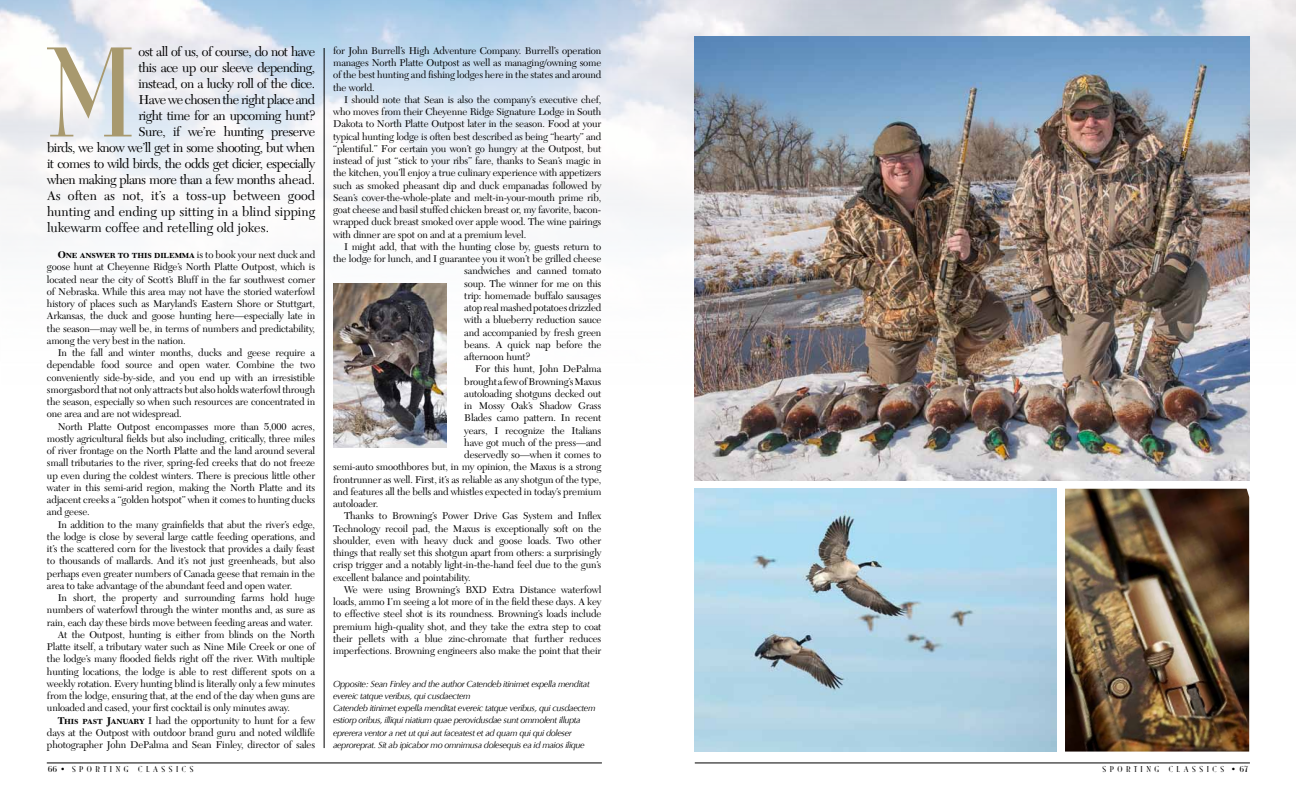
<style>
.page{position:relative;width:1296px;height:792px;background:#fff}
.page>*{position:absolute;margin:0;border:0;box-sizing:border-box;transform-origin:0 0}
.t1{font:133.4px "Mona Lisa Solid";color:#a8996e}
.t2{font:13.5px "New Caledonia";letter-spacing:-.04em;color:#000}
.t3{font:13.5px "New Caledonia";color:#000}
.t4{font:10.2px/12.2px "New Caledonia";letter-spacing:-.015em;color:#000;text-align:justify}
.t5{font:italic 9px/12.2px "Optima";letter-spacing:-.04em;color:#000}
.t6{font:9px "Mona Lisa Solid";letter-spacing:.4em;color:#000}
.s1{font-family:"New Caledonia Bold SC"}
.s2{font-size:12px}
</style>
<div class="page">
<img style="left:0;top:0;width:1296px;height:425px">
<hr style="left:47px;top:763px;width:555px;height:1px;background:#000">
<hr style="left:695px;top:763px;width:555px;height:1px;background:#000">
<img style="left:695px;top:36px;width:554px;height:445px">
<img style="left:695px;top:489px;width:362px;height:263px">
<img style="left:1065px;top:489px;width:184px;height:263px">
<img style="left:334px;top:283px;width:113px;height:164px">
<hr style="left:324px;top:48px;width:1px;height:700px;background:#000">
<h1 class="t1" style="left:47px;top:26px;width:89px">M</h1>
<h2 class="t2" style="left:139px;top:44px;width:178px">ost all of us, of course, do not have</h2>
<h2 class="t2" style="left:139px;top:60px;width:178px">this ace up our sleeve depending,</h2>
<h2 class="t2" style="left:139px;top:76px;width:178px">instead, on a lucky roll of the dice.</h2>
<h2 class="t2" style="left:139px;top:92px;width:178px">Have we chosen the right place and</h2>
<h2 class="t2" style="left:139px;top:108px;width:178px">right time for an upcoming hunt?</h2>
<h2 class="t2" style="left:139px;top:124px;width:178px">Sure, if we’re hunting preserve</h2>
<h2 class="t2" style="left:47px;top:140px;width:270px">birds, we know we’ll get in some shooting, but when</h2>
<h2 class="t2" style="left:47px;top:156px;width:270px">it comes to wild birds, the odds get dicier, especially</h2>
<h2 class="t2" style="left:47px;top:172px;width:270px">when making plans more than a few months ahead.</h2>
<h2 class="t3" style="left:47px;top:188px;width:270px">As often as not, it’s a toss-up between good</h2>
<h2 class="t3" style="left:47px;top:204px;width:270px">hunting and ending up sitting in a blind sipping</h2>
<h2 class="t3" style="left:47px;top:220px;width:224px">lukewarm coffee and retelling old jokes.</h2>
<p class="t4" style="left:47px;top:249px;width:270px;text-indent:11px"><span class="s1">One answer to this dilemma</span> is to book your next duck and goose hunt at Cheyenne Ridge’s North Platte Outpost, which is located near the city of Scott’s Bluff in the far southwest corner of Nebraska. While this area may not have the storied waterfowl history of places such as Maryland’s Eastern Shore or Stuttgart, Arkansas, the duck and goose hunting here—especially late in the season—may well be, in terms of numbers and predictability, among the very best in the nation.</p>
<p class="t4" style="left:47px;top:347px;width:270px;text-indent:11px">In the fall and winter months, ducks and geese require a dependable food source and open water. Combine the two conveniently side-by-side, and you end up with an irresistible smorgasbord that not only attracts but also holds waterfowl through the season, especially so when such resources are concentrated in one area and are not widespread.</p>
<p class="t4" style="left:47px;top:420px;width:270px;text-indent:11px">North Platte Outpost encompasses more than 5,000 acres, mostly agricultural fields but also including, critically, three miles of river frontage on the North Platte and the land around several small tributaries to the river, spring-fed creeks that do not freeze up even during the coldest winters. There is precious little other water in this semi-arid region, making the North Platte and its adjacent creeks a “golden hotspot” when it comes to hunting ducks and geese.</p>
<p class="t4" style="left:47px;top:518px;width:270px;text-indent:11px">In addition to the many grainfields that abut the river’s edge, the lodge is close by several large cattle feeding operations, and it’s the scattered corn for the livestock that provides a daily feast to thousands of mallards. And it’s not just greenheads, but also perhaps even greater numbers of Canada geese that remain in the area to take advantage of the abundant feed and open water.</p>
<p class="t4" style="left:58px;top:592px;width:259px">In short, the property and surrounding farms hold huge</p>
<p class="t4" style="left:47px;top:604px;width:270px">numbers of waterfowl through the winter months and, as sure as</p>
<p class="t4" style="left:47px;top:616px;width:267px">rain, each day these birds move between feeding areas and water.</p>
<p class="t4" style="left:58px;top:629px;width:259px">At the Outpost, hunting is either from blinds on the North</p>
<p class="t4" style="left:47px;top:641px;width:270px">Platte itself, a tributary water such as Nine Mile Creek or one of</p>
<p class="t4" style="left:47px;top:653px;width:270px">the lodge’s many flooded fields right off the river. With multiple</p>
<p class="t4" style="left:47px;top:665px;width:270px">hunting locations, the lodge is able to rest different spots on a</p>
<p class="t4" style="left:47px;top:678px;width:270px">weekly rotation. Every hunting blind is literally only a few minutes</p>
<p class="t4" style="left:47px;top:690px;width:270px">from the lodge, ensuring that, at the end of the day when guns are</p>
<p class="t4" style="left:47px;top:702px;width:244px">unloaded and cased, your first cocktail is only minutes away.</p>
<p class="t4" style="left:58px;top:714px;width:259px"><span class="s1">This past January</span> I had the opportunity to hunt for a few</p>
<p class="t4" style="left:47px;top:727px;width:270px">days at the Outpost with outdoor brand guru and noted wildlife</p>
<p class="t4" style="left:47px;top:739px;width:270px">photographer John DePalma and Sean Finley, director of sales</p>
<p class="t4" style="left:333px;top:45px;width:270px">for John Burrell’s High Adventure Company. Burrell’s operation manages North Platte Outpost as well as managing/owning some of the best hunting and fishing lodges here in the states and around the world.</p>
<p class="t4" style="left:333px;top:94px;width:270px;text-indent:11px">I should note that Sean is also the company’s executive chef, who moves from their Cheyenne Ridge Signature Lodge in South Dakota to North Platte Outpost later in the season. Food at your typical hunting lodge is often best described as being “hearty” and “plentiful.” For certain you won’t go hungry at the Outpost, but instead of just “stick to your ribs” fare, thanks to Sean’s magic in the kitchen, you’ll enjoy a true culinary experience with appetizers such as smoked pheasant dip and duck empanadas followed by Sean’s cover-the-whole-plate and melt-in-your-mouth prime rib, goat cheese and basil stuffed chicken breast or, my favorite, bacon&shy;wrapped duck breast smoked over apple wood. The wine pairings with dinner are spot on and at a premium level.</p>
<p class="t4" style="left:344px;top:241px;width:259px">I might add, that with the hunting close by, guests return to</p>
<p class="t4" style="left:333px;top:253px;width:270px">the lodge for lunch, and I guarantee you it won’t be grilled cheese</p>
<p class="t4" style="left:464px;top:265px;width:139px">sandwiches and canned tomato</p>
<p class="t4" style="left:464px;top:277px;width:139px">soup. The winner for me on this</p>
<p class="t4" style="left:464px;top:290px;width:139px">trip: homemade buffalo sausages</p>
<p class="t4" style="left:464px;top:302px;width:139px">atop real mashed potatoes drizzled</p>
<p class="t4" style="left:464px;top:314px;width:139px">with a blueberry reduction sauce</p>
<p class="t4" style="left:464px;top:326px;width:139px">and accompanied by fresh green</p>
<p class="t4" style="left:464px;top:339px;width:139px">beans. A quick nap before the</p>
<p class="t4" style="left:464px;top:351px;width:67px">afternoon hunt?</p>
<p class="t4" style="left:475px;top:363px;width:128px">For this hunt, John DePalma</p>
<p class="t4" style="left:464px;top:375px;width:139px">brought a few of Browning’s Maxus</p>
<p class="t4" style="left:464px;top:388px;width:139px">autoloading shotguns decked out</p>
<p class="t4" style="left:464px;top:400px;width:139px">in Mossy Oak’s Shadow Grass</p>
<p class="t4" style="left:464px;top:412px;width:139px">Blades camo pattern. In recent</p>
<p class="t4" style="left:464px;top:424px;width:139px">years, I recognize the Italians</p>
<p class="t4" style="left:464px;top:437px;width:139px">have got much of the press—and</p>
<p class="t4" style="left:464px;top:449px;width:139px">deservedly so—when it comes to</p>
<p class="t4" style="left:333px;top:461px;width:270px">semi-auto smoothbores but, in my opinion, the Maxus is a strong</p>
<p class="t4" style="left:333px;top:473px;width:270px">frontrunner as well. First, it’s as reliable as any shotgun of the type,</p>
<p class="t4" style="left:333px;top:486px;width:270px">and features all the bells and whistles expected in today’s premium</p>
<p class="t4" style="left:333px;top:498px;width:47px">autoloader.</p>
<p class="t4" style="left:344px;top:510px;width:259px">Thanks to Browning’s Power Drive Gas System and Inflex</p>
<p class="t4" style="left:333px;top:522px;width:270px">Technology recoil pad, the Maxus is exceptionally soft on the</p>
<p class="t4" style="left:333px;top:535px;width:270px">shoulder, even with heavy duck and goose loads. Two other</p>
<p class="t4" style="left:333px;top:547px;width:270px">things that really set this shotgun apart from others: a surprisingly</p>
<p class="t4" style="left:333px;top:559px;width:270px">crisp trigger and a notably light-in-the-hand feel due to the gun’s</p>
<p class="t4" style="left:333px;top:571px;width:139px">excellent balance and pointability.</p>
<p class="t4" style="left:344px;top:584px;width:259px">We were using Browning’s BXD Extra Distance waterfowl</p>
<p class="t4" style="left:333px;top:596px;width:270px">loads, ammo I’m seeing a lot more of in the field these days. A key</p>
<p class="t4" style="left:333px;top:608px;width:270px">to effective steel shot is its roundness. Browning’s loads include</p>
<p class="t4" style="left:333px;top:620px;width:270px">premium high-quality shot, and they take the extra step to coat</p>
<p class="t4" style="left:333px;top:633px;width:270px">their pellets with a blue zinc-chromate that further reduces</p>
<p class="t4" style="left:333px;top:645px;width:270px">imperfections. Browning engineers also make the point that their</p>
<p class="t5" style="left:333px;top:678px;width:264px">Opposite: Sean Finley and the author Catendeb itinimet expella menditat evereic tatque veribus, qui cusdaectem<br>Catendeb itinimet expella menditat evereic tatque veribus, qui cusdaectem estiorp oribus, illiqui niatium quae perovidusdae sunt ommolent illupta eprerera ventor a net ut qui aut faceatest et ad quam qui qui doleser aeproreprat. Sit ab ipicabor mo omnimusa dolesequis ea id maios ilique</p>
<p class="t6" style="left:48px;top:765px;width:147px"><span class="s2">66</span> • SPORTING CLASSICS</p>
<p class="t6" style="left:1103px;top:765px;width:148px">SPORTING CLASSICS • <span class="s2">67</span></p>
</div>
